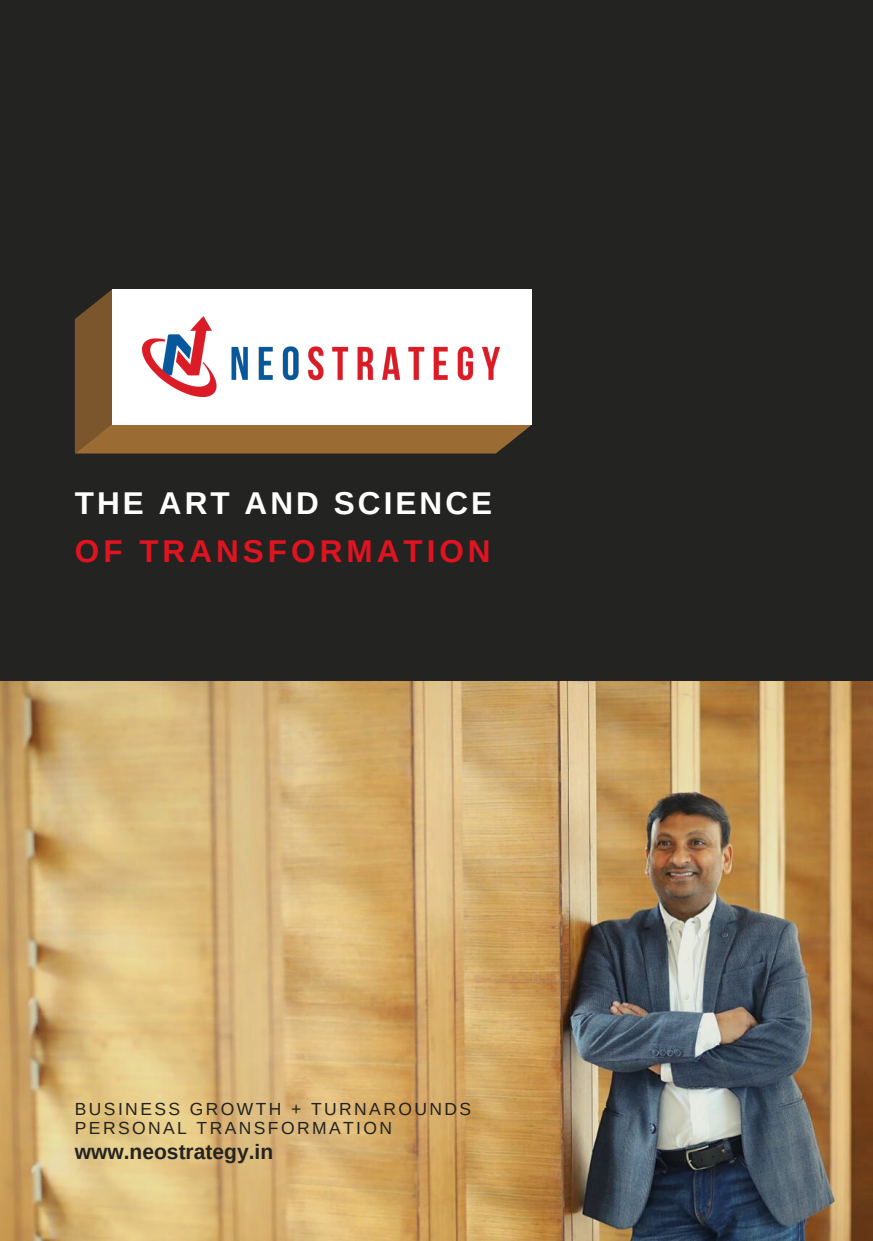
<style>
.page{position:relative;width:873px;height:1241px;background:#fff}
.page>*{position:absolute;margin:0;border:0;box-sizing:border-box;transform-origin:0 0}
.t1{font:700 31.5px "Arimo";letter-spacing:.095em;color:#fff}
.t2{font:700 31.5px "Arimo";letter-spacing:.13em;color:#df1420}
.t3{font:700 21px "Arimo";color:#232321}
.t4{font:17.5px/19.8px "Arimo";letter-spacing:.14em;color:#232321}
</style>
<div class="page">
<div style="left:0;top:0;width:873px;height:1240px;background:#232321"></div>
<img style="left:0;top:681px;width:873px;height:559px">
<svg style="left:75px;top:289px;width:456px;height:164px;background:#8b6130"></svg>
<div style="left:112px;top:229px;width:542px;height:196px;background:#232321"></div>
<div style="left:112px;top:289px;width:419px;height:135px;background:#fff"></div>
<img style="left:143px;top:316px;width:357px;height:81px">
<h1 class="t1" style="left:75px;top:485px;width:419px">THE ART AND SCIENCE</h1>
<h1 class="t2" style="left:75px;top:533px;width:417px">OF TRANSFORMATION</h1>
<p class="t4" style="left:75px;top:1098px;width:398px">BUSINESS GROWTH + TURNAROUNDS<br>PERSONAL TRANSFORMATION</p>
<p class="t3" style="left:75px;top:1140px;width:200px">www.neostrategy.in</p>
</div>
